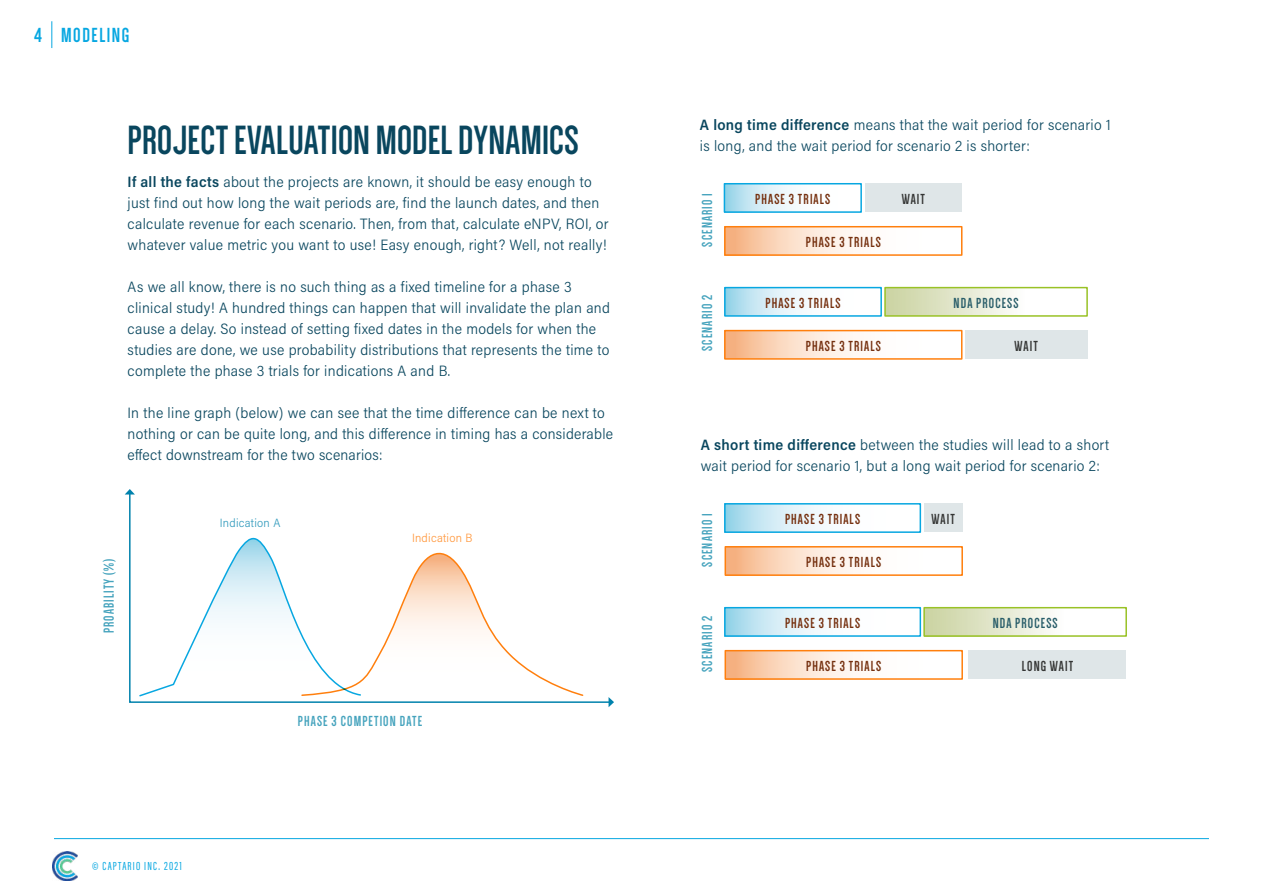
<style>
.page{position:relative;width:1263px;height:893px;background:#fff}
.page>*{position:absolute;margin:0;border:0;box-sizing:border-box;transform-origin:0 0}
.t1{font:700 42px "Dense";letter-spacing:.01em;color:#09465e}
.t2{font:700 21px "Dense";letter-spacing:.075em;color:#07a7e1}
.t3{font:300 15px/21px "Acumin Pro Semi Cond";letter-spacing:.02em;color:#09465e}
.t4{font:700 15px "Dense";letter-spacing:.075em;color:#75300f}
.t5{font:700 15px "Dense";letter-spacing:.075em;color:#45a3bd}
.t6{font:700 15px "Dense";letter-spacing:.075em;color:#343534}
.t7{font:700 15px "Dense";letter-spacing:.075em;color:#285d69}
.t8{font:12px "Acumin Pro Extra Cond";letter-spacing:.1em;color:#07a7e1}
.t9{font:300 12px "Acumin Pro Semi Cond";letter-spacing:.02em;color:#339bbd}
.t10{font:300 12px "Acumin Pro Semi Cond";letter-spacing:.02em;color:#ff983d}
.s1{font-weight:600}
</style>
<div class="page">
<img style="left:53px;top:851px;width:24px;height:29px">
<svg style="left:128px;top:494px;width:480px;height:209px"></svg>
<svg style="left:125px;top:489px;width:10px;height:5px"></svg>
<svg style="left:608px;top:697px;width:6px;height:10px"></svg>
<svg style="left:138px;top:531px;width:446px;height:167px"></svg>
<div style="left:865px;top:184px;width:97px;height:28px;background:#dfe6e8"></div>
<div style="left:965px;top:331px;width:122px;height:28px;background:#dfe6e8"></div>
<svg style="left:724px;top:226px;width:239px;height:30px"></svg>
<svg style="left:724px;top:329px;width:239px;height:31px"></svg>
<svg style="left:724px;top:286px;width:364px;height:31px"></svg>
<svg style="left:723px;top:183px;width:139px;height:30px"></svg>
<div style="left:924px;top:504px;width:38px;height:28px;background:#dfe6e8"></div>
<div style="left:969px;top:651px;width:157px;height:28px;background:#dfe6e8"></div>
<svg style="left:724px;top:546px;width:239px;height:30px"></svg>
<svg style="left:724px;top:649px;width:239px;height:31px"></svg>
<svg style="left:724px;top:503px;width:198px;height:30px"></svg>
<svg style="left:724px;top:606px;width:403px;height:31px"></svg>
<svg style="left:51px;top:21px;width:1px;height:27px"></svg>
<hr style="left:54px;top:838px;width:1155px;height:1px;background:#07a7e1">
<h2 class="t2" style="left:34px;top:25px;width:9px">4</h2>
<h2 class="t2" style="left:61px;top:25px;width:70px">MODELING</h2>
<h1 class="t1" style="left:128px;top:119px;width:453px">PROJECT EVALUATION MODEL DYNAMICS</h1>
<p class="t3" style="left:128px;top:171px;width:482px"><span class="s1">If all the facts</span> about the projects are known, it should be easy enough to just find out how long the wait periods are, find the launch dates, and then calculate revenue for each scenario. Then, from that, calculate eNPV, ROI, or whatever value metric you want to use! Easy enough, right? Well, not really!</p>
<p class="t3" style="left:128px;top:276px;width:484px">As we all know, there is no such thing as a fixed timeline for a phase 3 clinical study! A hundred things can happen that will invalidate the plan and cause a delay. So instead of setting fixed dates in the models for when the studies are done, we use probability distributions that represents the time to complete the phase 3 trials for indications A and B.</p>
<p class="t3" style="left:128px;top:402px;width:487px">In the line graph (below) we can see that the time difference can be next to nothing or can be quite long, and this difference in timing has a considerable effect downstream for the two scenarios:</p>
<p class="t5" style="left:102px;top:633px;width:76px;rotate:-90deg">PROABILITY (%)</p>
<p class="t9" style="left:220px;top:514px;width:62px">Indication A</p>
<p class="t10" style="left:412px;top:529px;width:62px">Indication B</p>
<p class="t5" style="left:298px;top:714px;width:126px">PHASE 3 COMPETION DATE</p>
<p class="t8" style="left:92px;top:859px;width:91px">© CAPTARIO INC. 2021</p>
<p class="t3" style="left:700px;top:114px;width:412px"><span class="s1">A long time difference</span> means that the wait period for scenario 1 is long, and the wait period for scenario 2 is shorter:</p>
<p class="t5" style="left:700px;top:247px;width:55px;rotate:-90deg">SCENARIO 1</p>
<p class="t5" style="left:700px;top:351px;width:58px;rotate:-90deg">SCENARIO 2</p>
<p class="t4" style="left:755px;top:192px;width:76px">PHASE 3 TRIALS</p>
<p class="t6" style="left:902px;top:192px;width:25px">WAIT</p>
<p class="t4" style="left:806px;top:235px;width:76px">PHASE 3 TRIALS</p>
<p class="t4" style="left:765px;top:296px;width:76px">PHASE 3 TRIALS</p>
<p class="t7" style="left:954px;top:296px;width:66px">NDA PROCESS</p>
<p class="t4" style="left:806px;top:339px;width:76px">PHASE 3 TRIALS</p>
<p class="t6" style="left:1014px;top:339px;width:25px">WAIT</p>
<p class="t3" style="left:701px;top:434px;width:410px"><span class="s1">A short time difference</span> between the studies will lead to a short wait period for scenario 1, but a long wait period for scenario 2:</p>
<p class="t5" style="left:700px;top:567px;width:55px;rotate:-90deg">SCENARIO 1</p>
<p class="t5" style="left:700px;top:672px;width:58px;rotate:-90deg">SCENARIO 2</p>
<p class="t4" style="left:785px;top:512px;width:76px">PHASE 3 TRIALS</p>
<p class="t6" style="left:932px;top:512px;width:25px">WAIT</p>
<p class="t4" style="left:806px;top:555px;width:76px">PHASE 3 TRIALS</p>
<p class="t4" style="left:785px;top:616px;width:76px">PHASE 3 TRIALS</p>
<p class="t7" style="left:993px;top:616px;width:66px">NDA PROCESS</p>
<p class="t4" style="left:806px;top:659px;width:76px">PHASE 3 TRIALS</p>
<p class="t6" style="left:1022px;top:659px;width:53px">LONG WAIT</p>
</div>
